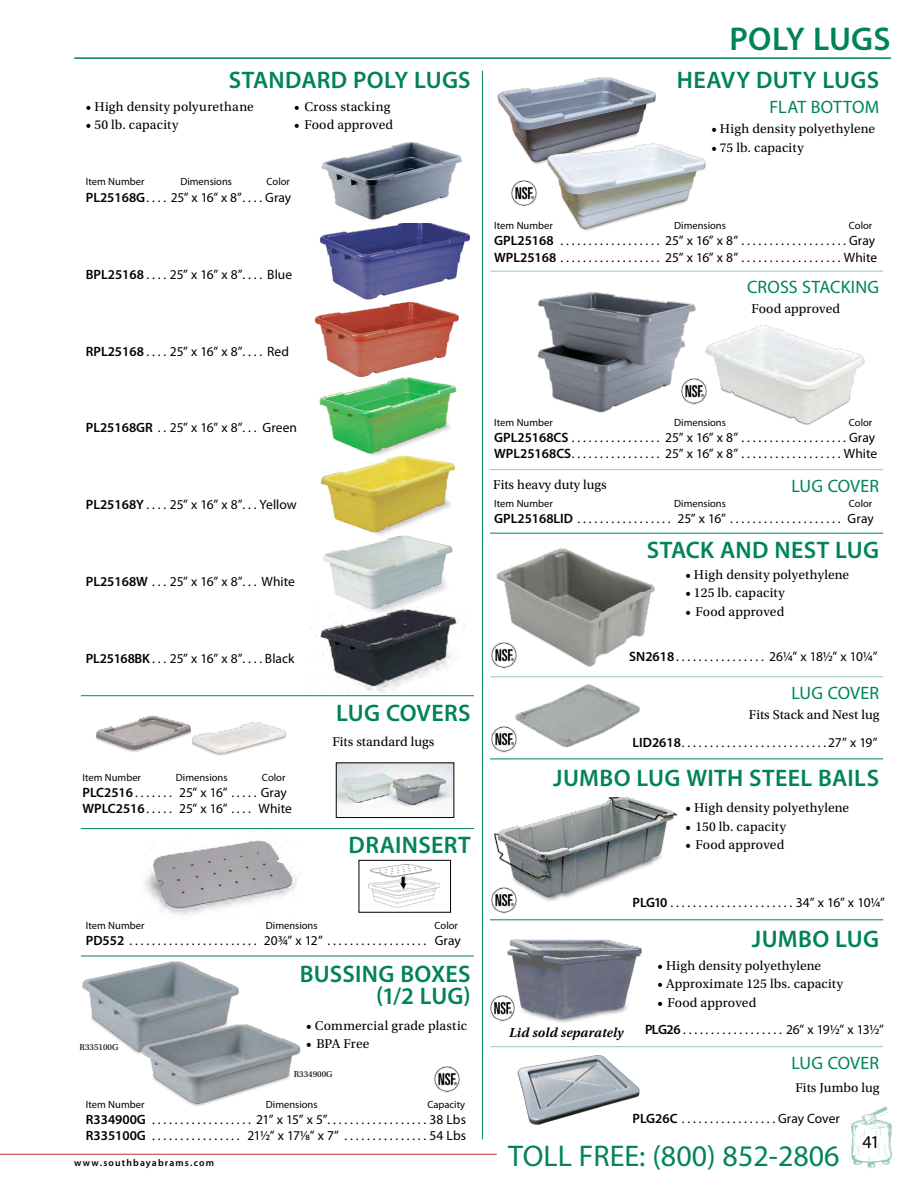
<style>
.page{position:relative;width:918px;height:1188px;background:#fff}
.page>*{position:absolute;margin:0;border:0;box-sizing:border-box;transform-origin:0 0}
.t1{font:600 33px "Myriad Pro";letter-spacing:.01em;color:#008457}
.t2{font:30px "Myriad Pro";color:#008457}
.t3{font:600 24px/22.5px "Myriad Pro";letter-spacing:.015em;color:#008457;text-align:right}
.t4{font:18px "Myriad Pro";letter-spacing:.005em;color:#008457}
.t5{font:18px "Myriad Pro";color:#000}
.t6{font:italic 600 13.8px "Utopia Std";letter-spacing:.01em;color:#000}
.t7{font:13.5px/16.2px "Myriad Pro";color:#000}
.t8{font:13.5px "Utopia Std";letter-spacing:.005em;color:#000}
.t9{font:10.5px "Myriad Pro";color:#000}
.t10{font:600 9.75px "Myriad Pro";letter-spacing:.115em;color:#000}
.t11{font:9px "Utopia Std";color:#000}
.s1{font-weight:600}
</style>
<div class="page">
<hr style="left:74px;top:57px;width:817px;height:2px;background:#008457">
<div style="left:27px;top:119px;width:34px;height:34px;border:1px solid #fff;border-radius:50%"></div>
<div style="left:27px;top:1037px;width:34px;height:34px;border:1px solid #fff;border-radius:50%"></div>
<div style="left:27px;top:578px;width:34px;height:34px;border:1px solid #fff;border-radius:50%"></div>
<img style="left:849px;top:1106px;width:43px;height:62px">
<hr style="left:0;top:1154px;width:497px;height:1px;background:#c02f38">
<img style="left:80px;top:955px;width:162px;height:99px">
<img style="left:96px;top:715px;width:190px;height:41px">
<img style="left:338px;top:764px;width:114px;height:44px">
<div style="left:336px;top:762px;width:118px;height:56px;border:1px solid #000"></div>
<img style="left:141px;top:829px;width:161px;height:86px">
<img style="left:368px;top:864px;width:72px;height:44px">
<div style="left:359px;top:860px;width:92px;height:53px;border:1px solid #000"></div>
<img style="left:316px;top:614px;width:149px;height:78px">
<img style="left:321px;top:142px;width:141px;height:79px">
<img style="left:319px;top:223px;width:152px;height:77px">
<img style="left:320px;top:459px;width:133px;height:73px">
<img style="left:319px;top:387px;width:133px;height:72px">
<img style="left:314px;top:302px;width:145px;height:85px">
<img style="left:323px;top:532px;width:130px;height:82px">
<hr style="left:482px;top:71px;width:1px;height:1068px;background:#008457">
<hr style="left:81px;top:695px;width:393px;height:1px;background:#008457">
<hr style="left:81px;top:828px;width:393px;height:1px;background:#008457">
<hr style="left:81px;top:956px;width:393px;height:1px;background:#008457">
<img style="left:491px;top:548px;width:164px;height:119px">
<img style="left:492px;top:643px;width:26px;height:26px">
<img style="left:492px;top:727px;width:20px;height:26px">
<img style="left:537px;top:292px;width:162px;height:121px">
<img style="left:497px;top:77px;width:159px;height:88px">
<img style="left:544px;top:138px;width:162px;height:93px">
<img style="left:681px;top:379px;width:21px;height:25px">
<img style="left:512px;top:180px;width:25px;height:26px">
<img style="left:491px;top:797px;width:187px;height:108px">
<img style="left:492px;top:888px;width:26px;height:26px">
<img style="left:503px;top:939px;width:128px;height:84px">
<img style="left:490px;top:996px;width:26px;height:26px">
<img style="left:517px;top:1055px;width:123px;height:70px">
<img style="left:434px;top:1067px;width:26px;height:25px">
<img style="left:702px;top:325px;width:163px;height:100px">
<img style="left:512px;top:684px;width:128px;height:66px">
<hr style="left:490px;top:271px;width:393px;height:1px;background:#97c6b5">
<hr style="left:490px;top:469px;width:393px;height:1px;background:#97c6b5">
<hr style="left:490px;top:533px;width:393px;height:1px;background:#008457">
<hr style="left:490px;top:677px;width:393px;height:1px;background:#97c6b5">
<hr style="left:490px;top:759px;width:393px;height:1px;background:#008457">
<hr style="left:490px;top:920px;width:393px;height:1px;background:#008457">
<hr style="left:490px;top:1046px;width:393px;height:1px;background:#97c6b5">
<img style="left:138px;top:1020px;width:163px;height:86px">
<h1 class="t3" style="left:229px;top:68px;width:243px">STANDARD POLY LUGS</h1>
<p class="t8" style="left:86px;top:99px;width:169px">• High density polyurethane</p>
<p class="t8" style="left:86px;top:117px;width:94px">• 50 lb. capacity</p>
<p class="t8" style="left:294px;top:99px;width:98px">• Cross stacking</p>
<p class="t8" style="left:294px;top:117px;width:100px">• Food approved</p>
<p class="t9" style="left:86px;top:175px;width:60px">Item Number</p>
<p class="t9" style="left:180px;top:175px;width:53px">Dimensions</p>
<p class="t9" style="left:266px;top:175px;width:25px">Color</p>
<p class="t7" style="left:86px;top:189px;width:207px"><span class="s1">PL25168G</span> . . . . 25” x 16” x 8” . . . . Gray</p>
<p class="t7" style="left:86px;top:266px;width:208px"><span class="s1">BPL25168</span> . . . . 25” x 16” x 8” . . . . Blue</p>
<p class="t7" style="left:86px;top:343px;width:205px"><span class="s1">RPL25168</span> . . . . 25” x 16” x 8” . . . . Red</p>
<p class="t1" style="left:729px;top:18px;width:163px">POLY LUGS</p>
<h1 class="t3" style="left:677px;top:68px;width:204px">HEAVY DUTY LUGS</h1>
<h2 class="t4" style="left:770px;top:96px;width:111px">FLAT BOTTOM</h2>
<p class="t8" style="left:711px;top:122px;width:165px">• High density polyethylene</p>
<p class="t8" style="left:711px;top:140px;width:94px">• 75 lb. capacity</p>
<p class="t9" style="left:494px;top:219px;width:60px">Item Number</p>
<p class="t9" style="left:674px;top:219px;width:53px">Dimensions</p>
<p class="t9" style="left:849px;top:219px;width:25px">Color</p>
<p class="t7" style="left:494px;top:233px;width:385px"><span class="s1">GPL25168</span> . . . . . . . . . . . . . . . . . 25” x 16” x 8” . . . . . . . . . . . . . . . . . . Gray<br><span class="s1">WPL25168</span> . . . . . . . . . . . . . . . . . 25” x 16” x 8” . . . . . . . . . . . . . . . . . . White</p>
<h2 class="t4" style="left:747px;top:276px;width:134px">CROSS STACKING</h2>
<p class="t8" style="left:751px;top:302px;width:90px">Food approved</p>
<p class="t7" style="left:86px;top:420px;width:213px"><span class="s1">PL25168GR</span> . . 25” x 16” x 8” . . Green</p>
<p class="t7" style="left:86px;top:497px;width:212px"><span class="s1">PL25168Y</span> . . . . 25” x 16” x 8” . . . Yellow</p>
<p class="t7" style="left:86px;top:574px;width:211px"><span class="s1">PL25168W</span> . . . 25” x 16” x 8” . . . White</p>
<p class="t7" style="left:86px;top:650px;width:210px"><span class="s1">PL25168BK</span> . . . 25” x 16” x 8” . . . Black</p>
<p class="t9" style="left:82px;top:771px;width:60px">Item Number</p>
<p class="t9" style="left:176px;top:771px;width:53px">Dimensions</p>
<p class="t9" style="left:262px;top:771px;width:25px">Color</p>
<p class="t7" style="left:82px;top:784px;width:211px"><span class="s1">PLC2516</span> . . . . . . . 25” x 16” . . . . . Gray<br><span class="s1">WPLC2516</span> . . . . . 25” x 16” . . . . White</p>
<h1 class="t3" style="left:336px;top:701px;width:136px">LUG COVERS</h1>
<p class="t8" style="left:332px;top:734px;width:103px">Fits standard lugs</p>
<h1 class="t3" style="left:349px;top:833px;width:124px">DRAINSERT</h1>
<p class="t9" style="left:86px;top:919px;width:60px">Item Number</p>
<p class="t9" style="left:266px;top:919px;width:53px">Dimensions</p>
<p class="t9" style="left:434px;top:919px;width:25px">Color</p>
<p class="t7" style="left:86px;top:932px;width:376px"><span class="s1">PD552</span> . . . . . . . . . . . . . . . . . . . . . . . 203/4” x 12” . . . . . . . . . . . . . . . . . . Gray</p>
<p class="t11" style="left:79px;top:1042px;width:40px">R335100G</p>
<h1 class="t3" style="left:300px;top:962px;width:172px">BUSSING BOXES (1/2 LUG)</h1>
<p class="t8" style="left:306px;top:1018px;width:162px">• Commercial grade plastic</p>
<p class="t8" style="left:306px;top:1036px;width:65px">• BPA Free</p>
<p class="t11" style="left:294px;top:1069px;width:40px">R334900G</p>
<p class="t9" style="left:86px;top:1098px;width:60px">Item Number</p>
<p class="t9" style="left:266px;top:1098px;width:53px">Dimensions</p>
<p class="t9" style="left:427px;top:1098px;width:39px">Capacity</p>
<p class="t7" style="left:86px;top:1111px;width:382px"><span class="s1">R334900G</span> . . . . . . . . . . . . . . . . . . 21” x 15” x 5” . . . . . . . . . . . . . . . . . 38 Lbs<br><span class="s1">R335100G</span> . . . . . . . . . . . . . . . . 211/2” x 171/8” x 7” . . . . . . . . . . . . . . 54 Lbs</p>
<p class="t10" style="left:74px;top:1156px;width:141px">www.southbayabrams.com</p>
<p class="t9" style="left:494px;top:416px;width:60px">Item Number</p>
<p class="t9" style="left:674px;top:416px;width:53px">Dimensions</p>
<p class="t9" style="left:849px;top:416px;width:25px">Color</p>
<p class="t7" style="left:494px;top:429px;width:385px"><span class="s1">GPL25168CS</span> . . . . . . . . . . . . . . . 25” x 16” x 8” . . . . . . . . . . . . . . . . . . Gray<br><span class="s1">WPL25168CS</span> . . . . . . . . . . . . . . . 25” x 16” x 8” . . . . . . . . . . . . . . . . . . White</p>
<p class="t8" style="left:493px;top:478px;width:115px">Fits heavy duty lugs</p>
<h2 class="t4" style="left:791px;top:474px;width:89px">LUG COVER</h2>
<p class="t9" style="left:494px;top:497px;width:60px">Item Number</p>
<p class="t9" style="left:674px;top:497px;width:53px">Dimensions</p>
<p class="t9" style="left:849px;top:497px;width:25px">Color</p>
<p class="t7" style="left:494px;top:510px;width:381px"><span class="s1">GPL25168LID</span> . . . . . . . . . . . . . . . . . 25” x 16” . . . . . . . . . . . . . . . . . . . . Gray</p>
<h1 class="t3" style="left:647px;top:538px;width:234px">STACK AND NEST LUG</h1>
<p class="t8" style="left:685px;top:567px;width:165px">• High density polyethylene</p>
<p class="t8" style="left:685px;top:586px;width:101px">• 125 lb. capacity</p>
<p class="t8" style="left:685px;top:604px;width:100px">• Food approved</p>
<p class="t7" style="left:629px;top:648px;width:250px"><span class="s1">SN2618</span> . . . . . . . . . . . . . . . . 261/4” x 181/2” x 101/4”</p>
<h2 class="t4" style="left:791px;top:682px;width:89px">LUG COVER</h2>
<p class="t8" style="left:749px;top:707px;width:132px">Fits Stack and Nest lug</p>
<p class="t7" style="left:633px;top:734px;width:246px"><span class="s1">LID2618</span> . . . . . . . . . . . . . . . . . . . . . . . . . 27” x 19”</p>
<h1 class="t3" style="left:553px;top:766px;width:327px">JUMBO LUG WITH STEEL BAILS</h1>
<p class="t8" style="left:685px;top:800px;width:165px">• High density polyethylene</p>
<p class="t8" style="left:685px;top:819px;width:102px">• 150 lb. capacity</p>
<p class="t8" style="left:685px;top:837px;width:100px">• Food approved</p>
<p class="t7" style="left:633px;top:894px;width:254px"><span class="s1">PLG10</span> . . . . . . . . . . . . . . . . . . . . . 34” x 16” x 101/4”</p>
<p class="t6" style="left:509px;top:1025px;width:116px">Lid sold separately</p>
<h1 class="t3" style="left:752px;top:927px;width:129px">JUMBO LUG</h1>
<p class="t8" style="left:657px;top:958px;width:165px">• High density polyethylene</p>
<p class="t8" style="left:657px;top:977px;width:187px">• Approximate 125 lbs. capacity</p>
<p class="t8" style="left:657px;top:995px;width:100px">• Food approved</p>
<p class="t7" style="left:645px;top:1022px;width:240px"><span class="s1">PLG26</span>..................26” x 191/2” x 131/2”</p>
<h2 class="t4" style="left:791px;top:1052px;width:89px">LUG COVER</h2>
<p class="t8" style="left:796px;top:1081px;width:85px">Fits Jumbo lug</p>
<p class="t7" style="left:633px;top:1110px;width:209px"><span class="s1">PLG26C</span> . . . . . . . . . . . . . . . . . Gray Cover</p>
<h2 class="t2" style="left:508px;top:1137px;width:333px">TOLL FREE: (800) 852-2806</h2>
<h3 class="t5" style="left:863px;top:1131px;width:19px">41</h3>
</div>
